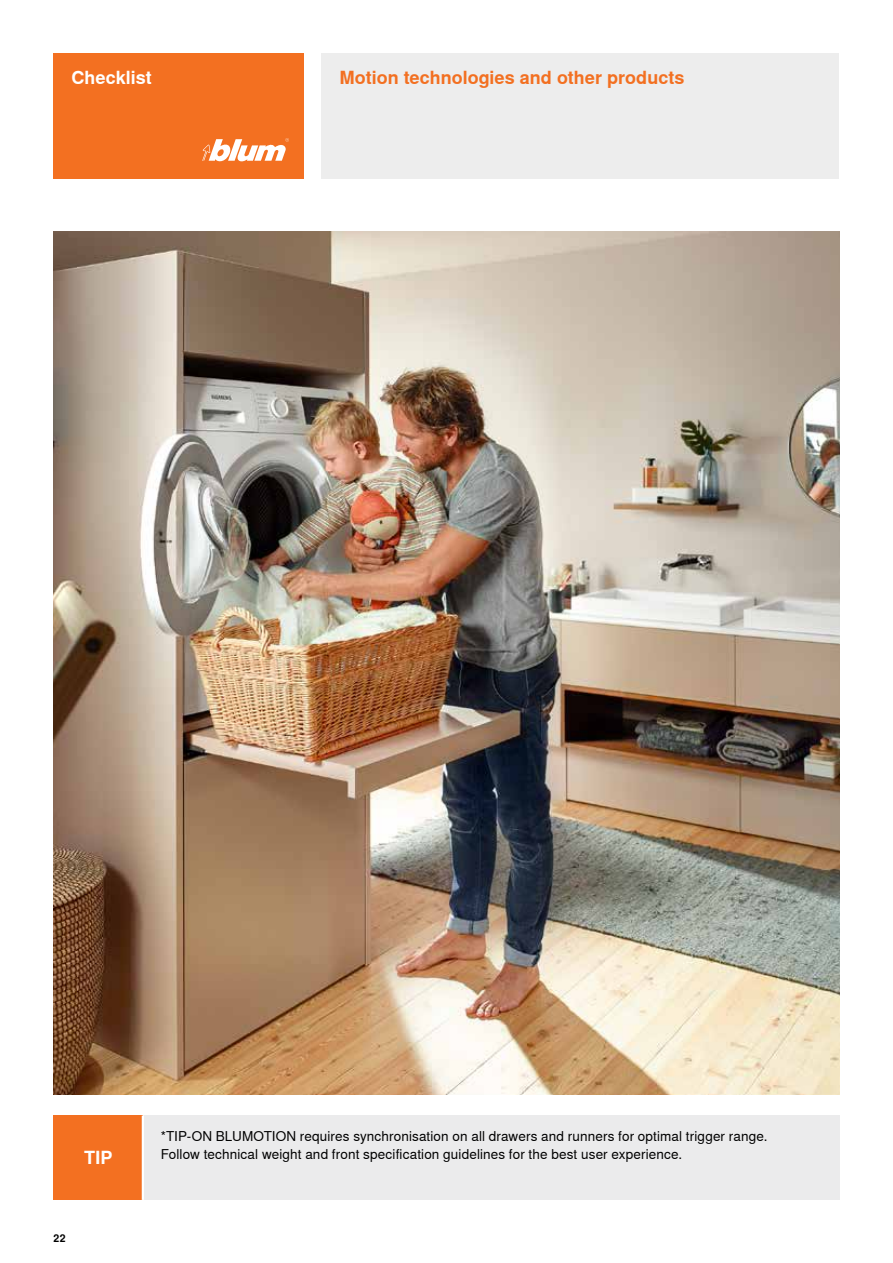
<style>
.page{position:relative;width:893px;height:1263px;background:#fff}
.page>*{position:absolute;margin:0;border:0;box-sizing:border-box;transform-origin:0 0}
.t1{font:700 18px "Nimbus Sans Global";color:#f37021}
.t2{font:700 18px "Nimbus Sans Global";color:#fff}
.t3{font:13.5px/18px "Nimbus Sans Global";letter-spacing:.01em;color:#000}
.t4{font:700 10.5px "Nimbus Sans Global";color:#000}
</style>
<div class="page">
<div style="left:321px;top:54px;width:518px;height:125px;background:#ebebec"></div>
<div style="left:54px;top:54px;width:250px;height:125px;background:#f37021"></div>
<svg style="left:202px;top:138px;width:87px;height:23px"></svg>
<img style="left:54px;top:232px;width:785px;height:862px">
<div style="left:54px;top:1116px;width:89px;height:84px;background:#f37021"></div>
<div style="left:143px;top:1116px;width:696px;height:84px;background:#ebebec"></div>
<hr style="left:142px;top:1115px;width:2px;height:85px;background:#fff">
<h1 class="t2" style="left:71px;top:67px;width:82px">Checklist</h1>
<h1 class="t1" style="left:339px;top:67px;width:347px">Motion technologies and other products</h1>
<h1 class="t2" style="left:84px;top:1147px;width:30px">TIP</h1>
<p class="t4" style="left:54px;top:1232px;width:13px">22</p>
<p class="t3" style="left:161px;top:1128px;width:608px">*TIP-ON BLUMOTION requires synchronisation on all drawers and runners for optimal trigger range.<br>Follow technical weight and front specification guidelines for the best user experience.</p>
</div>
